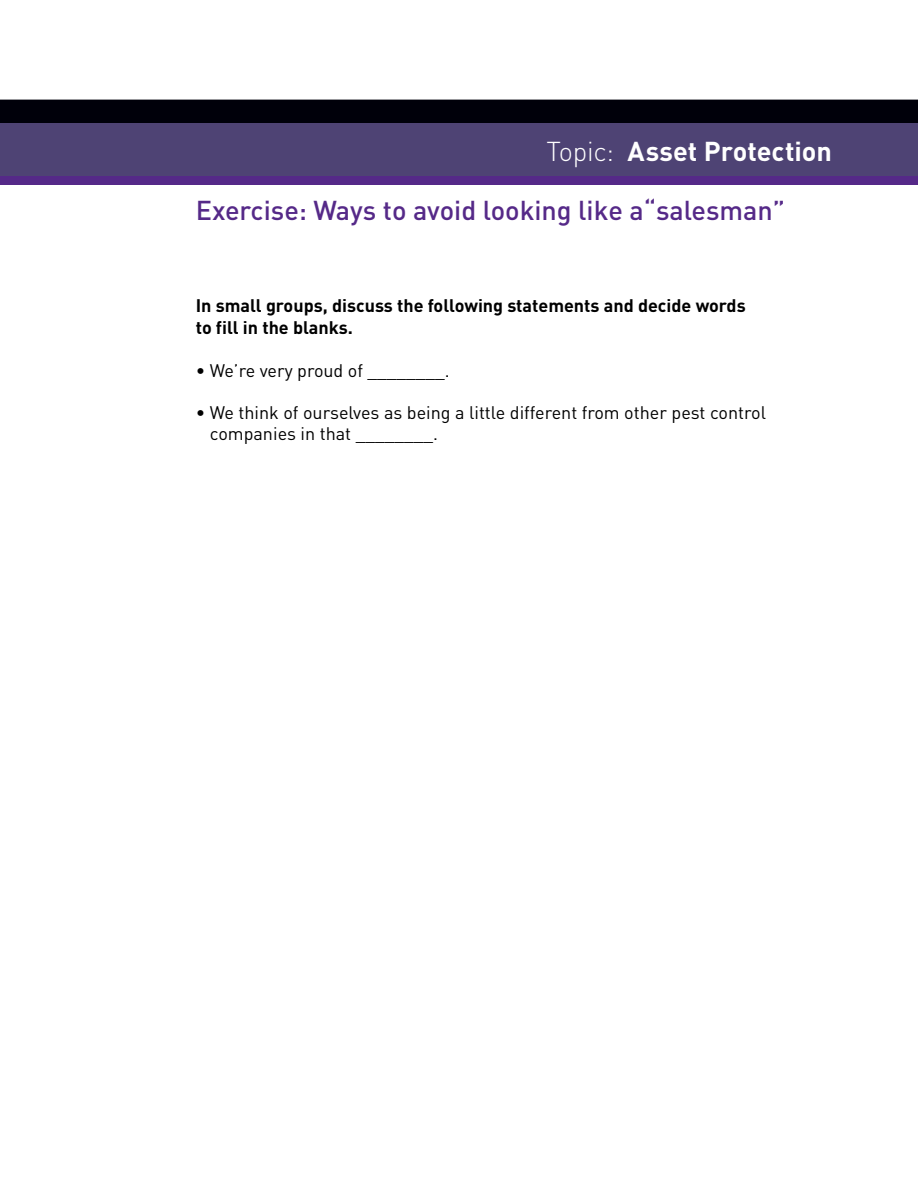
<style>
.page{position:relative;width:918px;height:1188px;background:#fff}
.page>*{position:absolute;margin:0;border:0;box-sizing:border-box;transform-origin:0 0}
.t1{font:500 27px "DIN";color:#552988}
.t2{font:700 27px "DIN";color:#fff}
.t3{font:18px/21.6px "DIN";color:#000}
.t4{font:700 18px/21.6px "DIN";color:#000}
.s1{font-weight:300}
</style>
<div class="page">
<div style="left:0;top:100px;width:918px;height:24px;background:#00000a"></div>
<div style="left:0;top:124px;width:918px;height:58px;background:#4e4374"></div>
<div style="left:0;top:176px;width:918px;height:9px;background:#552988"></div>
<h1 class="t2" style="left:546px;top:134px;width:287px"><span class="s1">Topic:</span> Asset Protection</h1>
<h1 class="t1" style="left:196px;top:193px;width:591px">Exercise: Ways to avoid looking like a“salesman”</h1>
<p class="t4" style="left:196px;top:294px;width:551px">In small groups, discuss the following statements and decide words to fill in the blanks.</p>
<p class="t3" style="left:196px;top:359px;width:256px">• We’re very proud of ________.</p>
<p class="t3" style="left:210px;top:401px;width:558px;text-indent:-14px">• We think of ourselves as being a little different from other pest control companies in that ________.</p>
</div>
